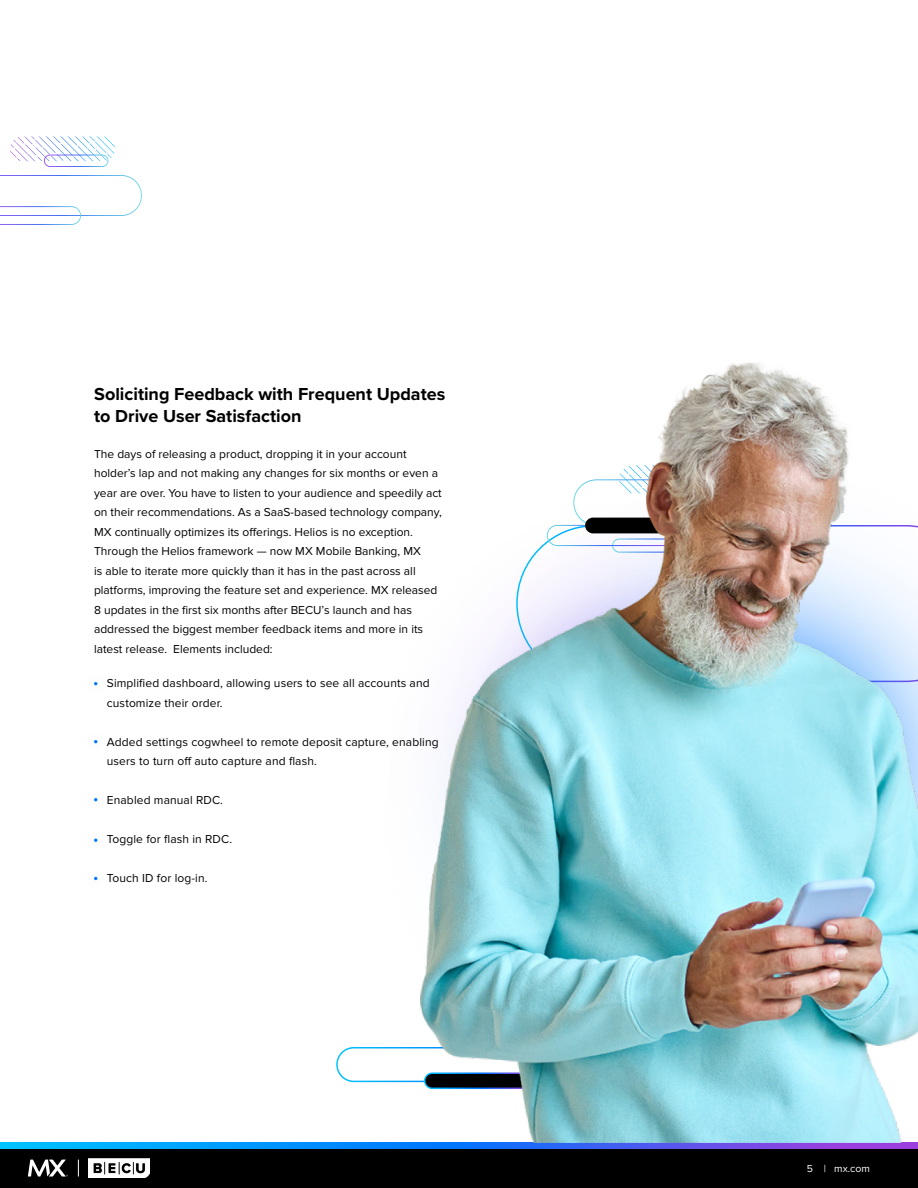
<style>
.page{position:relative;width:918px;height:1188px;background:#fff}
.page>*{position:absolute;margin:0;border:0;box-sizing:border-box;transform-origin:0 0}
.t1{font:700 18px/22.5px "Proxima Nova";color:#000}
.t2{font:12px/19.5px "Proxima Nova";color:#000}
.t3{font:10.5px "Proxima Nova";color:#fff}
</style>
<div class="page">
<svg style="left:0;top:1143px;width:918px;height:7px;background:#2767d2"></svg>
<div style="left:0;top:1150px;width:918px;height:38px;background:#000"></div>
<svg style="left:28px;top:1160px;width:40px;height:17px"></svg>
<svg style="left:78px;top:1160px;width:1px;height:17px"></svg>
<img style="left:89px;top:1159px;width:61px;height:18px">
<svg style="left:10px;top:140px;width:98px;height:27px"></svg>
<svg style="left:0;top:175px;width:142px;height:50px"></svg>
<img style="left:397px;top:362px;width:521px;height:781px">
<h1 class="t1" style="left:94px;top:382px;width:353px">Soliciting Feedback with Frequent Updates to Drive User Satisfaction</h1>
<p class="t2" style="left:94px;top:444px;width:349px">The days of releasing a product, dropping it in your account holder’s lap and not making any changes for six months or even a year are over. You have to listen to your audience and speedily act on their recommendations. As a SaaS-based technology company, MX continually optimizes its offerings. Helios is no exception.<br>Through the Helios framework — now MX Mobile Banking, MX<br>is able to iterate more quickly than it has in the past across all platforms, improving the feature set and experience. MX released 8 updates in the first six months after BECU’s launch and has addressed the biggest member feedback items and more in its latest release. Elements included:</p>
<p class="t2" style="left:107px;top:673px;width:324px">Simplified dashboard, allowing users to see all accounts and customize their order.</p>
<p class="t2" style="left:107px;top:732px;width:333px">Added settings cogwheel to remote deposit capture, enabling users to turn off auto capture and flash.</p>
<p class="t2" style="left:107px;top:790px;width:118px">Enabled manual RDC.</p>
<p class="t2" style="left:107px;top:829px;width:127px">Toggle for flash in RDC.</p>
<p class="t2" style="left:107px;top:868px;width:102px">Touch ID for log-in.</p>
<p class="t3" style="left:807px;top:1163px;width:64px">5 | mx.com</p>
</div>
